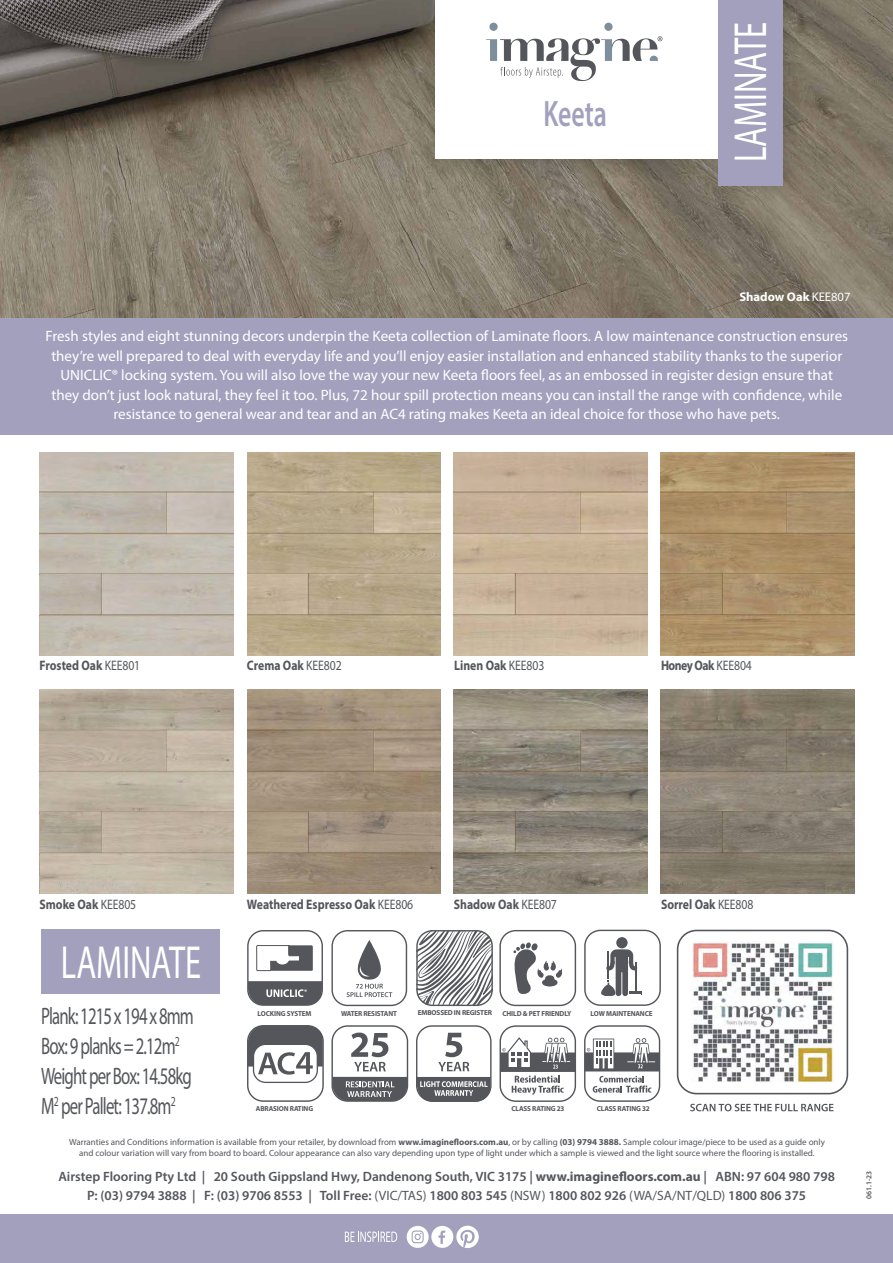
<style>
.page{position:relative;width:893px;height:1263px;background:#fff}
.page>*{position:absolute;margin:0;border:0;box-sizing:border-box;transform-origin:0 0}
.t1{font:46.5px "Myriad Pro";color:#fff;scale:.7 1}
.t2{font:600 36.9px "Myriad Pro";color:#a2a0bd;scale:.7 1}
.t3{font:23.85px/30px "Myriad Pro";letter-spacing:-.05em;color:#54565b;scale:.7 1}
.t4{font:15px/19.5px "Myriad Pro";color:#fff;text-align:center}
.t5{font:700 13.8px "Myriad Pro";color:#54565b;scale:.85 1}
.t6{font:700 13.8px "Myriad Pro";letter-spacing:-.04em;color:#54565b;scale:.85 1}
.t7{font:600 13.5px/19.5px "Myriad Pro";color:#54565b;text-align:center}
.t8{font:700 12.6px "Myriad Pro";color:#fff}
.t9{font:9px/10.8px "Myriad Pro";color:#54565b;text-align:center}
.t10{font:600 7.5px "Myriad Pro";color:#54565b}
.t11{font:700 7.2px "Myriad Pro";letter-spacing:-.015em;color:#54565b}
.s1{font-weight:400}
.s2{font-weight:700}
</style>
<div class="page">
<img style="left:0;top:0;width:893px;height:318px">
<svg style="left:584px;top:930px;width:77px;height:76px"></svg>
<div style="left:677px;top:930px;width:171px;height:164px;border:2px solid #54565b;border-radius:19px"></div>
<svg style="left:500px;top:1025px;width:76px;height:77px"></svg>
<svg style="left:690px;top:1104px;width:143px;height:7px"></svg>
<div style="left:0;top:1214px;width:893px;height:49px;background:#a2a0bd"></div>
<svg style="left:345px;top:1231px;width:52px;height:11px"></svg>
<div style="left:431px;top:1226px;width:22px;height:22px;background:#fff;border-radius:50%"></div>
<svg style="left:438px;top:1230px;width:7px;height:14px"></svg>
<svg style="left:407px;top:1226px;width:22px;height:22px"></svg>
<svg style="left:412px;top:1230px;width:12px;height:13px"></svg>
<svg style="left:456px;top:1226px;width:23px;height:22px"></svg>
<svg style="left:422px;top:0;width:381px;height:203px;background:#7e7667"></svg>
<div style="left:435px;top:0;width:283px;height:158px;background:#fff"></div>
<div style="left:718px;top:0;width:64px;height:186px;background:#a2a0bd"></div>
<svg style="left:486px;top:23px;width:176px;height:58px"></svg>
<div style="left:41px;top:929px;width:179px;height:65px;background:#a2a0bd"></div>
<svg style="left:331px;top:930px;width:76px;height:76px"></svg>
<div style="left:0;top:318px;width:893px;height:117px;background:#a2a0bd"></div>
<svg style="left:499px;top:930px;width:77px;height:76px"></svg>
<img style="left:40px;top:690px;width:193px;height:121px">
<img style="left:247px;top:452px;width:194px;height:121px">
<img style="left:247px;top:690px;width:194px;height:121px">
<img style="left:454px;top:452px;width:193px;height:121px">
<img style="left:454px;top:690px;width:193px;height:121px">
<img style="left:661px;top:452px;width:193px;height:121px">
<img style="left:661px;top:690px;width:193px;height:121px">
<img style="left:40px;top:573px;width:193px;height:82px">
<img style="left:40px;top:811px;width:193px;height:82px">
<img style="left:247px;top:573px;width:194px;height:82px">
<img style="left:247px;top:811px;width:194px;height:82px">
<img style="left:454px;top:573px;width:193px;height:82px">
<img style="left:454px;top:811px;width:193px;height:82px">
<img style="left:661px;top:573px;width:193px;height:82px">
<img style="left:661px;top:811px;width:193px;height:82px">
<svg style="left:247px;top:930px;width:76px;height:76px"></svg>
<svg style="left:416px;top:930px;width:77px;height:76px"></svg>
<img style="left:692px;top:942px;width:141px;height:140px">
<svg style="left:247px;top:1025px;width:77px;height:77px"></svg>
<svg style="left:331px;top:1025px;width:77px;height:77px"></svg>
<svg style="left:416px;top:1025px;width:76px;height:77px"></svg>
<svg style="left:584px;top:1025px;width:76px;height:77px"></svg>
<h2 class="t2" style="left:543px;top:90px;width:92px">Keeta</h2>
<h1 class="t1" style="left:722px;top:162px;width:202px;rotate:-90deg">LAMINATE</h1>
<p class="t8" style="left:739px;top:288px;width:113px">Shadow Oak <span class="s1">KEE807</span></p>
<p class="t4" style="left:45px;top:326px;width:804px">Fresh styles and eight stunning decors underpin the Keeta collection of Laminate floors. A low maintenance construction ensures they’re well prepared to deal with everyday life and you’ll enjoy easier installation and enhanced stability thanks to the superior UNICLIC® locking system. You will also love the way your new Keeta floors feel, as an embossed in register design ensure that they don’t just look natural, they feel it too. Plus, 72 hour spill protection means you can install the range with confidence, while resistance to general wear and tear and an AC4 rating makes Keeta an ideal choice for those who have pets.</p>
<p class="t8" style="left:716px;top:369px;width:136px">Grey Chevron <span class="s1">MP174121</span></p>
<p class="t5" style="left:40px;top:657px;width:120px">Frosted Oak <span class="s1">KEE801</span></p>
<p class="t5" style="left:247px;top:656px;width:113px">Crema Oak <span class="s1">KEE802</span></p>
<p class="t5" style="left:454px;top:656px;width:108px">Linen Oak <span class="s1">KEE803</span></p>
<p class="t6" style="left:661px;top:656px;width:108px">Honey Oak <span class="s1">KEE804</span></p>
<p class="t5" style="left:40px;top:895px;width:115px">Smoke Oak <span class="s1">KEE805</span></p>
<p class="t5" style="left:247px;top:895px;width:197px">Weathered Espresso Oak <span class="s1">KEE806</span></p>
<p class="t5" style="left:454px;top:895px;width:123px">Shadow Oak <span class="s1">KEE807</span></p>
<p class="t5" style="left:661px;top:895px;width:110px">Sorrel Oak <span class="s1">KEE808</span></p>
<h1 class="t1" style="left:61px;top:934px;width:202px">LAMINATE</h1>
<h3 class="t3" style="left:41px;top:1000px;width:220px">Plank: 1215 x 194 x 8mm<br>Box: 9 planks = 2.12m<sup>2<br></sup>Weight per Box: 14.58kg<br>M<sup>2</sup> per Pallet: 137.8m<sup>2</sup></h3>
<p class="t11" style="left:418px;top:1008px;width:76px">EMBOSSED IN REGISTER</p>
<p class="t11" style="left:258px;top:1008px;width:55px">LOCKING SYSTEM</p>
<p class="t11" style="left:341px;top:1008px;width:57px">WATER RESISTANT</p>
<p class="t11" style="left:502px;top:1008px;width:71px">CHILD &amp; PET FRIENDLY</p>
<p class="t11" style="left:591px;top:1008px;width:63px">LOW MAINTENANCE</p>
<p class="t11" style="left:256px;top:1104px;width:59px">ABRASION RATING</p>
<p class="t11" style="left:511px;top:1104px;width:55px">CLASS RATING 23</p>
<p class="t11" style="left:597px;top:1104px;width:55px">CLASS RATING 32</p>
<p class="t9" style="left:69px;top:1136px;width:757px">Warranties and Conditions information is available from your retailer, by download from <span class="s2">www.imaginefloors.com.au</span>, or by calling <span class="s2">(03) 9794 3888.</span> Sample colour image/piece to be used as a guide only and colour variation will vary from board to board. Colour appearance can also vary depending upon type of light under which a sample is viewed and the light source where the flooring is installed.</p>
<p class="t7" style="left:58px;top:1166px;width:778px">Airstep Flooring Pty Ltd | 20 South Gippsland Hwy, Dandenong South, VIC 3175 | <span class="s2">www.imaginefloors.com.au</span> | ABN: 97 604 980 798<br>P: (03) 9794 3888 | F: (03) 9706 8553 | Toll Free: <span class="s1">(VIC/TAS)</span> 1800 803 545 <span class="s1">(NSW)</span> 1800 802 926 <span class="s1">(WA/SA/NT/QLD)</span> 1800 806 375</p>
<p class="t10" style="left:864px;top:1199px;width:30px;rotate:-90deg">061.1-23</p>
</div>
